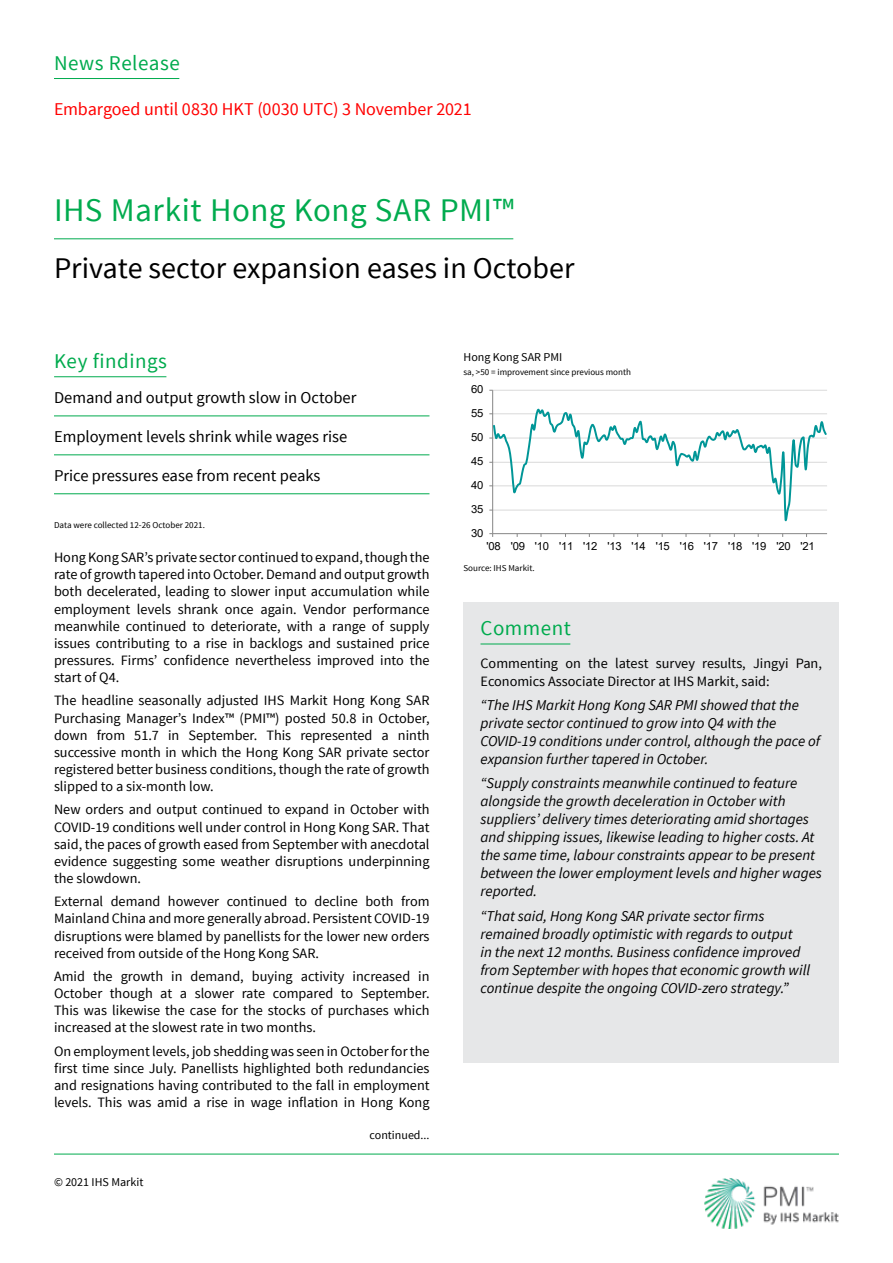
<style>
.page{position:relative;width:893px;height:1263px;background:#fff}
.page>*{position:absolute;margin:0;border:0;box-sizing:border-box;transform-origin:0 0}
.t1{font:33px "Source Sans Pro";letter-spacing:.015em;color:#00ab4e}
.t2{font:30px "Source Sans Pro";color:#000}
.t3{font:21px "Source Sans Pro";letter-spacing:.025em;color:#00ab4e}
.t4{font:18px "Source Sans Pro";letter-spacing:-.005em;color:#f00}
.t5{font:16.5px "Source Sans Pro";color:#000}
.t6{font:italic 15px/18px "Source Sans Pro";color:#000}
.t7{font:14.25px/17.1px "Source Sans Pro";color:#000;text-align:justify}
.t8{font:12px "Source Sans Pro";color:#000}
.t9{font:11.1px "Arial";letter-spacing:-.025em;color:#000}
.t10{font:9px "Source Sans Pro";color:#000}
</style>
<div class="page">
<img style="left:704px;top:1178px;width:135px;height:50px">
<hr style="left:54px;top:1154px;width:785px;height:1px;background:#00ab4e">
<hr style="left:493px;top:390px;width:334px;height:1px;background:#d9d9d9">
<hr style="left:492px;top:390px;width:1px;height:144px;background:#868686">
<hr style="left:493px;top:533px;width:334px;height:1px;background:#868686">
<svg style="left:489px;top:406px;width:338px;height:120px"></svg>
<hr style="left:54px;top:376px;width:112px;height:1px;background:#00ab4e">
<hr style="left:54px;top:78px;width:125px;height:1px;background:#00ab4e">
<hr style="left:54px;top:238px;width:459px;height:1px;background:#00ab4e">
<hr style="left:54px;top:416px;width:375px;height:1px;background:#00ab4e">
<hr style="left:54px;top:455px;width:375px;height:1px;background:#00ab4e">
<hr style="left:54px;top:493px;width:375px;height:1px;background:#00ab4e">
<div style="left:463px;top:602px;width:376px;height:56px;background:#e6e7e8"></div>
<hr style="left:480px;top:644px;width:90px;height:1px;background:#00ab4e">
<div style="left:463px;top:658px;width:376px;height:405px;background:#e6e7e8"></div>
<h3 class="t3" style="left:54px;top:50px;width:127px">News Release</h3>
<p class="t4" style="left:54px;top:98px;width:419px">Embargoed until 0830 HKT (0030 UTC) 3 November 2021</p>
<h1 class="t1" style="left:54px;top:190px;width:462px">IHS Markit Hong Kong SAR PMI™</h1>
<h2 class="t2" style="left:54px;top:249px;width:522px">Private sector expansion eases in October</h2>
<h3 class="t3" style="left:54px;top:348px;width:114px">Key findings</h3>
<p class="t5" style="left:54px;top:387px;width:304px">Demand and output growth slow in October</p>
<p class="t5" style="left:54px;top:426px;width:295px">Employment levels shrink while wages rise</p>
<p class="t5" style="left:54px;top:465px;width:268px">Price pressures ease from recent peaks</p>
<p class="t10" style="left:54px;top:519px;width:152px">Data were collected 12-26 October 2021.</p>
<p class="t7" style="left:54px;top:549px;width:377px">Hong Kong SAR’s private sector continued to expand, though the rate of growth tapered into October. Demand and output growth both decelerated, leading to slower input accumulation while employment levels shrank once again. Vendor performance meanwhile continued to deteriorate, with a range of supply issues contributing to a rise in backlogs and sustained price pressures. Firms’ confidence nevertheless improved into the start of Q4.</p>
<p class="t7" style="left:54px;top:692px;width:377px">The headline seasonally adjusted IHS Markit Hong Kong SAR Purchasing Manager’s Index™ (PMI™) posted 50.8 in October, down from 51.7 in September. This represented a ninth successive month in which the Hong Kong SAR private sector registered better business conditions, though the rate of growth slipped to a six-month low.</p>
<p class="t7" style="left:54px;top:801px;width:377px">New orders and output continued to expand in October with COVID-19 conditions well under control in Hong Kong SAR. That said, the paces of growth eased from September with anecdotal evidence suggesting some weather disruptions underpinning the slowdown.</p>
<p class="t7" style="left:54px;top:893px;width:377px">External demand however continued to decline both from Mainland China and more generally abroad. Persistent COVID-19 disruptions were blamed by panellists for the lower new orders received from outside of the Hong Kong SAR.</p>
<p class="t7" style="left:54px;top:968px;width:377px">Amid the growth in demand, buying activity increased in October though at a slower rate compared to September.<br>This was likewise the case for the stocks of purchases which increased at the slowest rate in two months.</p>
<p class="t7" style="left:54px;top:1043px;width:377px">On employment levels, job shedding was seen in October for the first time since July. Panellists highlighted both redundancies and resignations having contributed to the fall in employment levels. This was amid a rise in wage inflation in Hong Kong</p>
<p class="t8" style="left:54px;top:1175px;width:91px">© 2021 IHS Markit</p>
<p class="t8" style="left:370px;top:1127px;width:61px">continued...</p>
<p class="t8" style="left:463px;top:350px;width:100px">Hong Kong SAR PMI</p>
<p class="t10" style="left:463px;top:366px;width:169px">sa, &gt;50 = improvement since previous month</p>
<p class="t9" style="left:471px;top:382px;width:14px">60</p>
<p class="t9" style="left:471px;top:406px;width:14px">55</p>
<p class="t9" style="left:471px;top:430px;width:14px">50</p>
<p class="t9" style="left:471px;top:454px;width:14px">45</p>
<p class="t9" style="left:471px;top:478px;width:14px">40</p>
<p class="t9" style="left:471px;top:502px;width:14px">35</p>
<p class="t9" style="left:471px;top:526px;width:14px">30</p>
<p class="t9" style="left:487px;top:539px;width:330px">'08 '09 '10 '11 '12 '13 '14 '15 '16 '17 '18 '19 '20 '21</p>
<p class="t10" style="left:463px;top:562px;width:73px">Source: IHS Markit.</p>
<h3 class="t3" style="left:480px;top:615px;width:92px">Comment</h3>
<p class="t7" style="left:480px;top:655px;width:343px">Commenting on the latest survey results, Jingyi Pan,<br>Economics Associate Director at IHS Markit, said:</p>
<p class="t6" style="left:480px;top:696px;width:341px">“The IHS Markit Hong Kong SAR PMI showed that the private sector continued to grow into Q4 with the COVID-19 conditions under control, although the pace of expansion further tapered in October.</p>
<p class="t6" style="left:480px;top:774px;width:343px">“Supply constraints meanwhile continued to feature alongside the growth deceleration in October with suppliers’ delivery times deteriorating amid shortages and shipping issues, likewise leading to higher costs. At the same time, labour constraints appear to be present between the lower employment levels and higher wages reported.</p>
<p class="t6" style="left:480px;top:907px;width:331px">“That said, Hong Kong SAR private sector firms remained broadly optimistic with regards to output<br>in the next 12 months. Business confidence improved from September with hopes that economic growth will continue despite the ongoing COVID-zero strategy.”</p>
</div>
